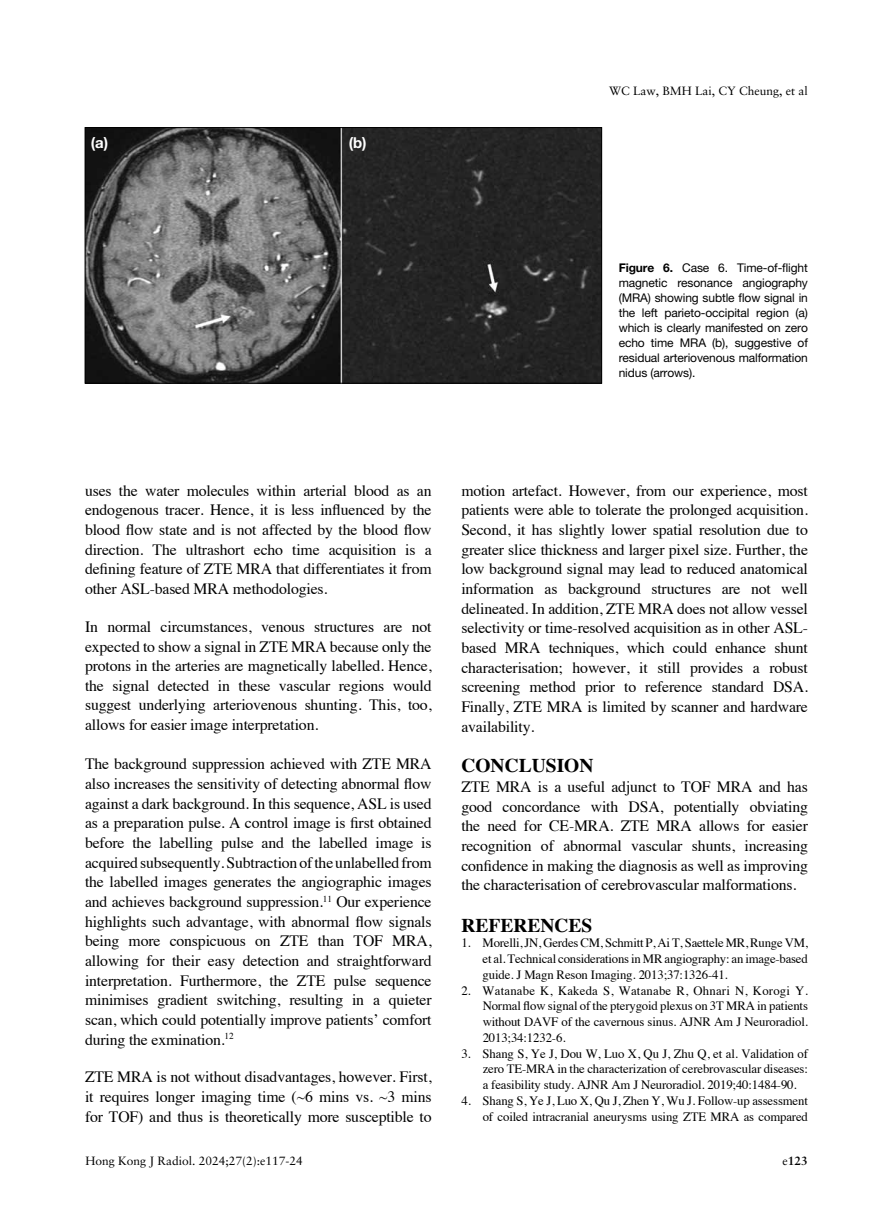
<style>
.page{position:relative;width:893px;height:1229px;background:#fff}
.page>*{position:absolute;margin:0;border:0;box-sizing:border-box;transform-origin:0 0}
.t1{font:700 19.5px "Times";color:#000}
.t2{font:15.75px/19.6px "Times";letter-spacing:-.01em;color:#000;text-align:justify}
.t3{font:700 15px "Helvetica Neue";color:#fff}
.t4{font:12.75px/15.8px "Times";letter-spacing:-.01em;color:#000;text-align:justify}
.t5{font:12px/15px "Helvetica Neue";letter-spacing:-.01em;color:#000;text-align:justify}
.t6{font:12px "Sabon";color:#000}
.t7{font:700 12px "Sabon";color:#000}
.s1{font-weight:700}
.s2{font-weight:400}
</style>
<div class="page">
<img style="left:87px;top:129px;width:513px;height:253px">
<div style="left:85px;top:127px;width:517px;height:257px;border:1px solid #000"></div>
<p class="t3" style="left:91px;top:133px;width:19px">(a)</p>
<p class="t3" style="left:349px;top:133px;width:20px">(b)</p>
<p class="t6" style="left:609px;top:84px;width:200px">WC Law, BMH Lai, CY Cheung, et al</p>
<p class="t5" style="left:619px;top:260px;width:191px"><span class="s1">Figure 6.</span> Case 6. Time-of-flight magnetic resonance angiography (MRA) showing subtle flow signal in the left parieto-occipital region (a) which is clearly manifested on zero echo time MRA (b), suggestive of residual arteriovenous malformation nidus (arrows).</p>
<p class="t2" style="left:85px;top:479px;width:348px">uses the water molecules within arterial blood as an endogenous tracer. Hence, it is less influenced by the blood flow state and is not affected by the blood flow direction. The ultrashort echo time acquisition is a defining feature of ZTE MRA that differentiates it from other ASL-based MRA methodologies.</p>
<p class="t2" style="left:85px;top:615px;width:348px">In normal circumstances, venous structures are not expected to show a signal in ZTE MRA because only the protons in the arteries are magnetically labelled. Hence, the signal detected in these vascular regions would suggest underlying arteriovenous shunting. This, too, allows for easier image interpretation.</p>
<p class="t2" style="left:85px;top:753px;width:348px">The background suppression achieved with ZTE MRA also increases the sensitivity of detecting abnormal flow against a dark background. In this sequence, ASL is used as a preparation pulse. A control image is first obtained before the labelling pulse and the labelled image is acquired subsequently. Subtraction of the unlabelled from the labelled images generates the angiographic images and achieves background suppression.<sup>11</sup> Our experience highlights such advantage, with abnormal flow signals being more conspicuous on ZTE than TOF MRA, allowing for their easy detection and straightforward interpretation. Furthermore, the ZTE pulse sequence minimises gradient switching, resulting in a quieter scan, which could potentially improve patients’ comfort during the exmination.<sup>12</sup></p>
<p class="t2" style="left:85px;top:1066px;width:348px">ZTE MRA is not without disadvantages, however. First, it requires longer imaging time (~6 mins vs. ~3 mins for TOF) and thus is theoretically more susceptible to</p>
<p class="t2" style="left:461px;top:479px;width:348px">motion artefact. However, from our experience, most patients were able to tolerate the prolonged acquisition.<br>Second, it has slightly lower spatial resolution due to greater slice thickness and larger pixel size. Further, the low background signal may lead to reduced anatomical information as background structures are not well delineated. In addition, ZTE MRA does not allow vessel selectivity or time-resolved acquisition as in other ASL&shy;based MRA techniques, which could enhance shunt characterisation; however, it still provides a robust screening method prior to reference standard DSA.<br>Finally, ZTE MRA is limited by scanner and hardware availability.</p>
<p class="t1" style="left:461px;top:747px;width:134px">CONCLUSION</p>
<p class="t2" style="left:461px;top:775px;width:348px">ZTE MRA is a useful adjunct to TOF MRA and has good concordance with DSA, potentially obviating the need for CE-MRA. ZTE MRA allows for easier recognition of abnormal vascular shunts, increasing confidence in making the diagnosis as well as improving the characterisation of cerebrovascular malformations.</p>
<p class="t1" style="left:461px;top:906px;width:133px">REFERENCES</p>
<p class="t4" style="left:483px;top:934px;width:327px;text-indent:-21px">1. Morelli, JN, Gerdes CM, Schmitt P, Ai T, Saettele MR, Runge VM, et al. Technical considerations in MR angiography: an image-based guide. J Magn Reson Imaging. 2013;37:1326-41.</p>
<p class="t4" style="left:483px;top:981px;width:327px;text-indent:-21px">2. Watanabe K, Kakeda S, Watanabe R, Ohnari N, Korogi Y.<br>Normal flow signal of the pterygoid plexus on 3T MRA in patients without DAVF of the cavernous sinus. AJNR Am J Neuroradiol.<br>2013;34:1232-6.</p>
<p class="t4" style="left:483px;top:1044px;width:327px;text-indent:-21px">3. Shang S, Ye J, Dou W, Luo X, Qu J, Zhu Q, et al. Validation of zero TE-MRA in the characterization of cerebrovascular diseases: a feasibility study. AJNR Am J Neuroradiol. 2019;40:1484-90.</p>
<p class="t4" style="left:461px;top:1091px;width:348px;text-align:right">4. Shang S, Ye J, Luo X, Qu J, Zhen Y, Wu J. Follow-up assessment of coiled intracranial aneurysms using ZTE MRA as compared</p>
<p class="t6" style="left:85px;top:1153px;width:219px">Hong Kong J Radiol. 2024;27(2):e117-24</p>
<p class="t7" style="left:782px;top:1153px;width:27px"><span class="s2">e</span>123</p>
</div>
